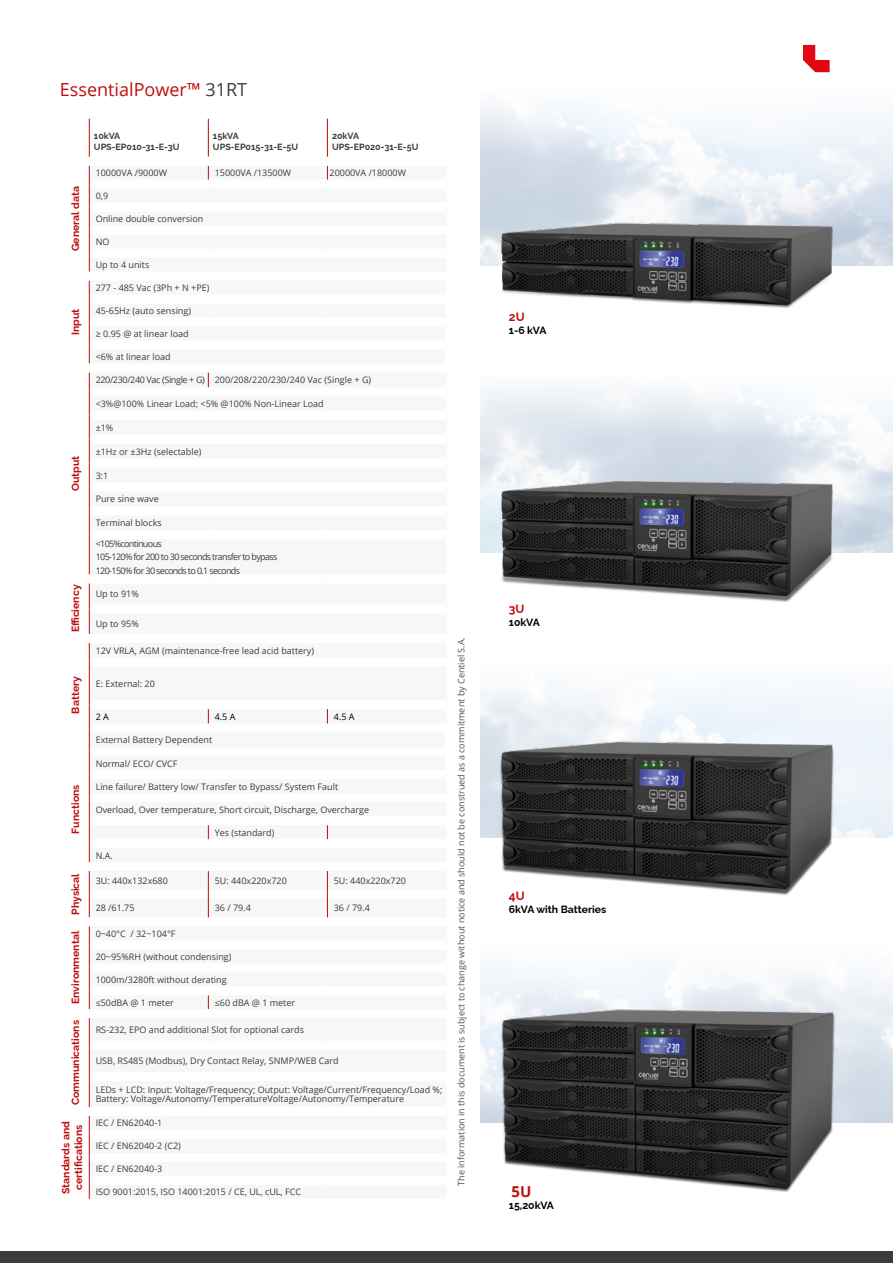
<style>
.page{position:relative;width:893px;height:1263px;background:#fff}
.page>*{position:absolute;margin:0;border:0;box-sizing:border-box;transform-origin:0 0}
.t1{font:18px "Open Sans";color:#c00d0e}
.t2{font:700 15px "Open Sans";color:#c00d0e}
.t3{font:700 12px "Raleway";color:#c00d0e}
.t4{font:700 10.5px/12.6px "Raleway";color:#c00d0e;text-align:center}
.t5{font:700 10.5px "Raleway";color:#000}
.t6{font:9px/9px "Open Sans";color:#3c3c3b}
.t7{font:9px "Open Sans";color:#555454}
.t8{font:9px/13.2px "Open Sans";letter-spacing:-.07em;color:#3c3c3b}
.t9{font:700 9px/10.8px "Raleway";color:#3c3c3b}
.t10{font:9px "Open Sans";color:#000}
.s1{color:#3c3c3b}
</style>
<div class="page">
<div style="left:0;top:1251px;width:893px;height:12px;background:#3c3c3b"></div>
<svg style="left:803px;top:45px;width:27px;height:27px"></svg>
<hr style="left:89px;top:119px;width:1px;height:38px;background:#c00d0e">
<hr style="left:208px;top:119px;width:1px;height:38px;background:#c00d0e">
<hr style="left:327px;top:119px;width:1px;height:38px;background:#c00d0e">
<svg style="left:208px;top:166px;width:1px;height:14px"></svg>
<svg style="left:327px;top:166px;width:1px;height:14px"></svg>
<svg style="left:208px;top:372px;width:1px;height:15px"></svg>
<svg style="left:208px;top:709px;width:1px;height:15px"></svg>
<svg style="left:327px;top:709px;width:1px;height:15px"></svg>
<svg style="left:208px;top:825px;width:1px;height:14px"></svg>
<svg style="left:327px;top:825px;width:1px;height:14px"></svg>
<svg style="left:208px;top:995px;width:1px;height:14px"></svg>
<svg style="left:89px;top:166px;width:1px;height:106px"></svg>
<svg style="left:89px;top:281px;width:1px;height:82px"></svg>
<svg style="left:89px;top:372px;width:1px;height:163px"></svg>
<hr style="left:89px;top:535px;width:1px;height:39px;background:#c00d0e">
<svg style="left:89px;top:583px;width:1px;height:51px"></svg>
<svg style="left:89px;top:871px;width:1px;height:46px"></svg>
<svg style="left:89px;top:926px;width:1px;height:83px"></svg>
<svg style="left:89px;top:1018px;width:1px;height:27px"></svg>
<hr style="left:89px;top:1045px;width:1px;height:31px;background:#c00d0e">
<hr style="left:89px;top:1076px;width:1px;height:31px;background:#c00d0e">
<svg style="left:208px;top:871px;width:1px;height:46px"></svg>
<svg style="left:327px;top:871px;width:1px;height:46px"></svg>
<svg style="left:89px;top:1116px;width:1px;height:83px"></svg>
<svg style="left:89px;top:643px;width:1px;height:19px"></svg>
<hr style="left:89px;top:662px;width:1px;height:42px;background:#c00d0e">
<svg style="left:89px;top:704px;width:1px;height:158px"></svg>
<img style="left:480px;top:197px;width:413px;height:111px">
<img style="left:480px;top:465px;width:413px;height:137px">
<img style="left:480px;top:716px;width:413px;height:179px">
<img style="left:480px;top:967px;width:413px;height:225px">
<h1 class="t1" style="left:60px;top:77px;width:189px">EssentialPower™ <span class="s1">31RT</span></h1>
<p class="t4" style="left:68px;top:251px;width:66px;rotate:-90deg">General data</p>
<p class="t4" style="left:68px;top:335px;width:28px;rotate:-90deg">Input</p>
<p class="t4" style="left:68px;top:491px;width:37px;rotate:-90deg">Output</p>
<p class="t9" style="left:94px;top:129px;width:87px">10kVA<br>UPS-EP010-31-E-3U</p>
<p class="t9" style="left:213px;top:129px;width:87px">15kVA<br>UPS-EP015-31-E-5U</p>
<p class="t9" style="left:332px;top:129px;width:88px">20kVA<br>UPS-EP020-31-E-5U</p>
<p class="t6" style="left:96px;top:168px;width:73px">10000VA /9000W</p>
<p class="t6" style="left:215px;top:168px;width:78px">15000VA /13500W</p>
<p class="t6" style="left:330px;top:168px;width:78px">20000VA /18000W</p>
<p class="t6" style="left:96px;top:191px;width:14px">0,9</p>
<p class="t6" style="left:96px;top:214px;width:109px">Online double conversion</p>
<p class="t6" style="left:96px;top:237px;width:15px">NO</p>
<p class="t6" style="left:96px;top:260px;width:55px">Up to 4 units</p>
<p class="t6" style="left:96px;top:283px;width:115px">277 - 485 Vac (3Ph + N +PE)</p>
<p class="t6" style="left:96px;top:306px;width:97px">45-65Hz (auto sensing)</p>
<p class="t6" style="left:96px;top:329px;width:94px">≥ 0.95 @ at linear load</p>
<p class="t6" style="left:96px;top:352px;width:76px">&lt;6% at linear load</p>
<p class="t6" style="left:96px;top:375px;width:277px">220/230/240 Vac (Single + G) 200/208/220/230/240 Vac (Single + G)</p>
<p class="t6" style="left:96px;top:399px;width:230px">&lt;3%@100% Linear Load; &lt;5% @100% Non-Linear Load</p>
<p class="t6" style="left:96px;top:423px;width:19px">±1%</p>
<p class="t6" style="left:96px;top:447px;width:107px">±1Hz or ±3Hz (selectable)</p>
<p class="t6" style="left:96px;top:471px;width:14px">3:1</p>
<p class="t6" style="left:96px;top:494px;width:65px">Pure sine wave</p>
<p class="t6" style="left:96px;top:518px;width:68px">Terminal blocks</p>
<p class="t8" style="left:96px;top:537px;width:183px">&lt;105%continuous<br>105-120% for 200 to 30 seconds transfer to bypass<br>120-150% for 30 seconds to 0.1 seconds</p>
<p class="t4" style="left:68px;top:632px;width:49px;rotate:-90deg">Efficiency</p>
<p class="t6" style="left:96px;top:589px;width:45px">Up to 91%</p>
<p class="t6" style="left:96px;top:619px;width:45px">Up to 95%</p>
<p class="t4" style="left:68px;top:713px;width:39px;rotate:-90deg">Battery</p>
<p class="t4" style="left:68px;top:834px;width:51px;rotate:-90deg">Functions</p>
<p class="t6" style="left:96px;top:646px;width:220px">12V VRLA, AGM (maintenance-free lead acid battery)</p>
<p class="t6" style="left:96px;top:679px;width:61px">E: External: 20</p>
<p class="t10" style="left:96px;top:710px;width:15px">2 A</p>
<p class="t10" style="left:215px;top:710px;width:22px">4.5 A</p>
<p class="t10" style="left:334px;top:710px;width:22px">4.5 A</p>
<p class="t6" style="left:96px;top:735px;width:118px">External Battery Dependent</p>
<p class="t6" style="left:96px;top:759px;width:83px">Normal/ ECO/ CVCF</p>
<p class="t6" style="left:96px;top:782px;width:244px">Line failure/ Battery low/ Transfer to Bypass/ System Fault</p>
<p class="t6" style="left:96px;top:805px;width:275px">Overload, Over temperature, Short circuit, Discharge, Overcharge</p>
<p class="t6" style="left:215px;top:827px;width:61px">Yes (standard)</p>
<p class="t6" style="left:96px;top:850px;width:19px">N.A.</p>
<p class="t4" style="left:68px;top:915px;width:43px;rotate:-90deg">Physical</p>
<p class="t6" style="left:96px;top:876px;width:74px">3U: 440x132x680</p>
<p class="t6" style="left:215px;top:876px;width:74px">5U: 440x220x720</p>
<p class="t6" style="left:334px;top:876px;width:74px">5U: 440x220x720</p>
<p class="t6" style="left:96px;top:903px;width:40px">28 /61.75</p>
<p class="t6" style="left:215px;top:903px;width:38px">36 / 79.4</p>
<p class="t6" style="left:334px;top:903px;width:38px">36 / 79.4</p>
<p class="t4" style="left:68px;top:1004px;width:75px;rotate:-90deg">Environmental</p>
<p class="t6" style="left:96px;top:929px;width:81px">0~40°C / 32~104°F</p>
<p class="t6" style="left:96px;top:952px;width:137px">20~95%RH (without condensing)</p>
<p class="t6" style="left:96px;top:975px;width:133px">1000m/3280ft without derating</p>
<p class="t6" style="left:96px;top:998px;width:80px">≤50dBA @ 1 meter</p>
<p class="t6" style="left:215px;top:998px;width:82px">≤60 dBA @ 1 meter</p>
<p class="t4" style="left:68px;top:1105px;width:87px;rotate:-90deg">Communications</p>
<p class="t6" style="left:96px;top:1025px;width:210px">RS-232, EPO and additional Slot for optional cards</p>
<p class="t6" style="left:96px;top:1056px;width:245px">USB, RS485 (Modbus), Dry Contact Relay, SNMP/WEB Card</p>
<p class="t6" style="left:96px;top:1085px;width:348px">LEDs + LCD: Input: Voltage/Frequency; Output: Voltage/Current/Frequency/Load %;<br>Battery: Voltage/Autonomy/TemperatureVoltage/Autonomy/Temperature</p>
<p class="t4" style="left:58px;top:1194px;width:75px;rotate:-90deg">Standards and certifications</p>
<p class="t6" style="left:96px;top:1118px;width:68px">IEC / EN62040-1</p>
<p class="t6" style="left:96px;top:1141px;width:87px">IEC / EN62040-2 (C2)</p>
<p class="t6" style="left:96px;top:1164px;width:68px">IEC / EN62040-3</p>
<p class="t6" style="left:96px;top:1187px;width:207px">ISO 9001:2015, ISO 14001:2015 / CE, UL, cUL, FCC</p>
<p class="t7" style="left:455px;top:1186px;width:550px;rotate:-90deg">The information in this document is subject to change without notice and should not be construed as a commitment by Centiel S.A.</p>
<h3 class="t3" style="left:509px;top:307px;width:17px">2U</h3>
<p class="t5" style="left:509px;top:321px;width:39px">1-6 kVA</p>
<h3 class="t3" style="left:509px;top:599px;width:17px">3U</h3>
<p class="t5" style="left:509px;top:613px;width:32px">10kVA</p>
<h3 class="t3" style="left:509px;top:886px;width:17px">4U</h3>
<p class="t5" style="left:509px;top:900px;width:99px">6kVA with Batteries</p>
<h2 class="t2" style="left:512px;top:1180px;width:21px">5U</h2>
<p class="t5" style="left:509px;top:1197px;width:47px">15,20kVA</p>
</div>
